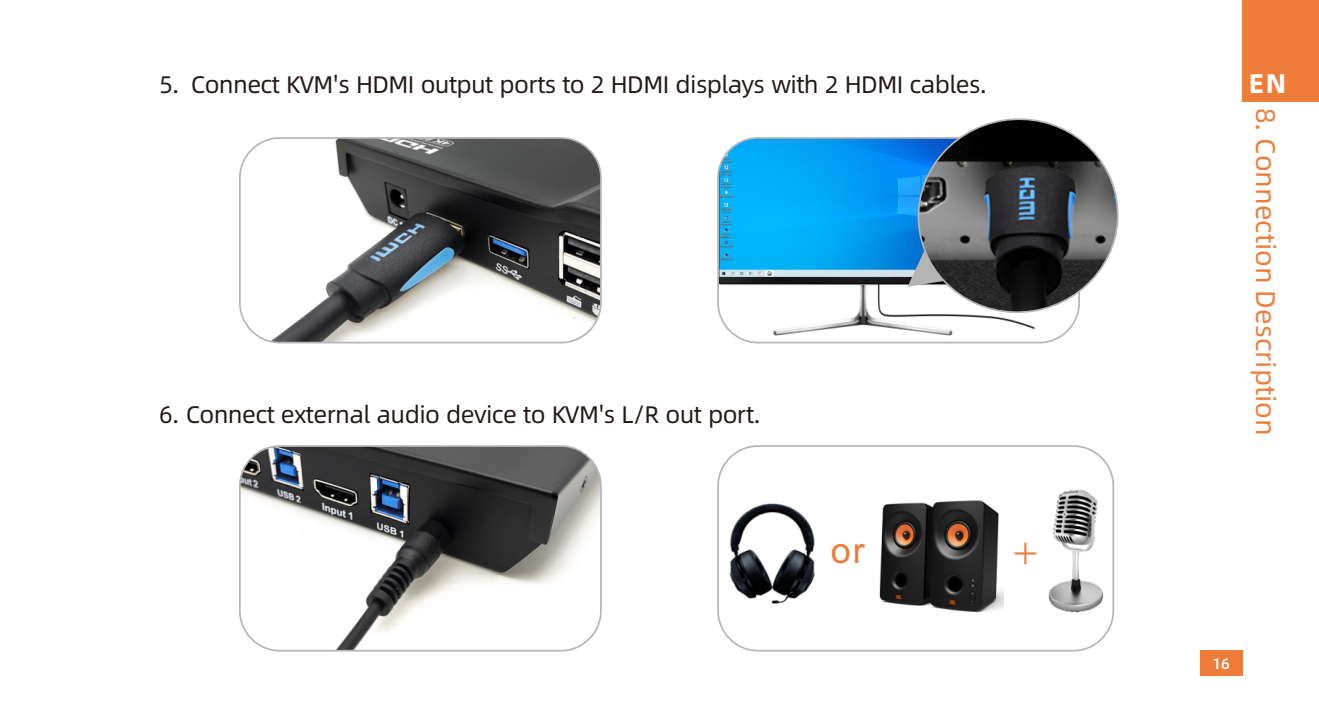
<style>
.page{position:relative;width:1319px;height:723px;background:#fff}
.page>*{position:absolute;margin:0;border:0;box-sizing:border-box;transform-origin:0 0}
.t1{font:300 45px "Alibaba Pu Hui Ti";color:#ef7c39}
.t2{font:36px "Arial";color:#ef7c38}
.t3{font:27px "Alibaba Pu Hui Ti";color:#ef7c38}
.t4{font:700 27px "Alibaba Pu Hui Ti";color:#fff}
.t5{font:24px "Alibaba Pu Hui Ti";letter-spacing:-.025em;color:#231916}
.t6{font:500 15px "Alibaba Pu Hui Ti";color:#fff}
</style>
<div class="page">
<img style="left:254px;top:138px;width:347px;height:205px">
<div style="left:239px;top:137px;width:362px;height:206px;border:2px solid #b5b5b6;border-radius:40px"></div>
<img style="left:718px;top:138px;width:360px;height:205px;border-radius:40px">
<div style="left:717px;top:137px;width:362px;height:206px;border:2px solid #b5b5b6;border-radius:40px"></div>
<svg style="left:907px;top:196px;width:2px;height:91px"></svg>
<svg style="left:909px;top:118px;width:210px;height:203px"></svg>
<img style="left:240px;top:446px;width:361px;height:205px;border-radius:40px">
<div style="left:239px;top:445px;width:362px;height:206px;border:2px solid #b5b5b6;border-radius:40px"></div>
<img style="left:729px;top:503px;width:86px;height:101px">
<img style="left:1048px;top:489px;width:55px;height:124px">
<img style="left:879px;top:500px;width:124px;height:113px">
<div style="left:717px;top:445px;width:396px;height:206px;border:2px solid #b5b5b6;border-radius:40px"></div>
<div style="left:1242px;top:0;width:76px;height:102px;background:#ef7c38"></div>
<div style="left:1199px;top:651px;width:43px;height:25px;background:#ef7c38"></div>
<p class="t5" style="left:159px;top:72px;width:829px">5. Connect KVM's HDMI output ports to 2 HDMI displays with 2 HDMI cables.</p>
<p class="t5" style="left:159px;top:402px;width:603px">6. Connect external audio device to KVM's L/R out port.</p>
<h2 class="t2" style="left:830px;top:537px;width:36px">or</h2>
<h1 class="t1" style="left:1012px;top:529px;width:26px">+</h1>
<p class="t4" style="left:1248px;top:70px;width:39px">EN</p>
<p class="t3" style="left:1278px;top:108px;width:329px;rotate:90deg">8. Connection Description</p>
<p class="t6" style="left:1212px;top:656px;width:19px">16</p>
</div>
